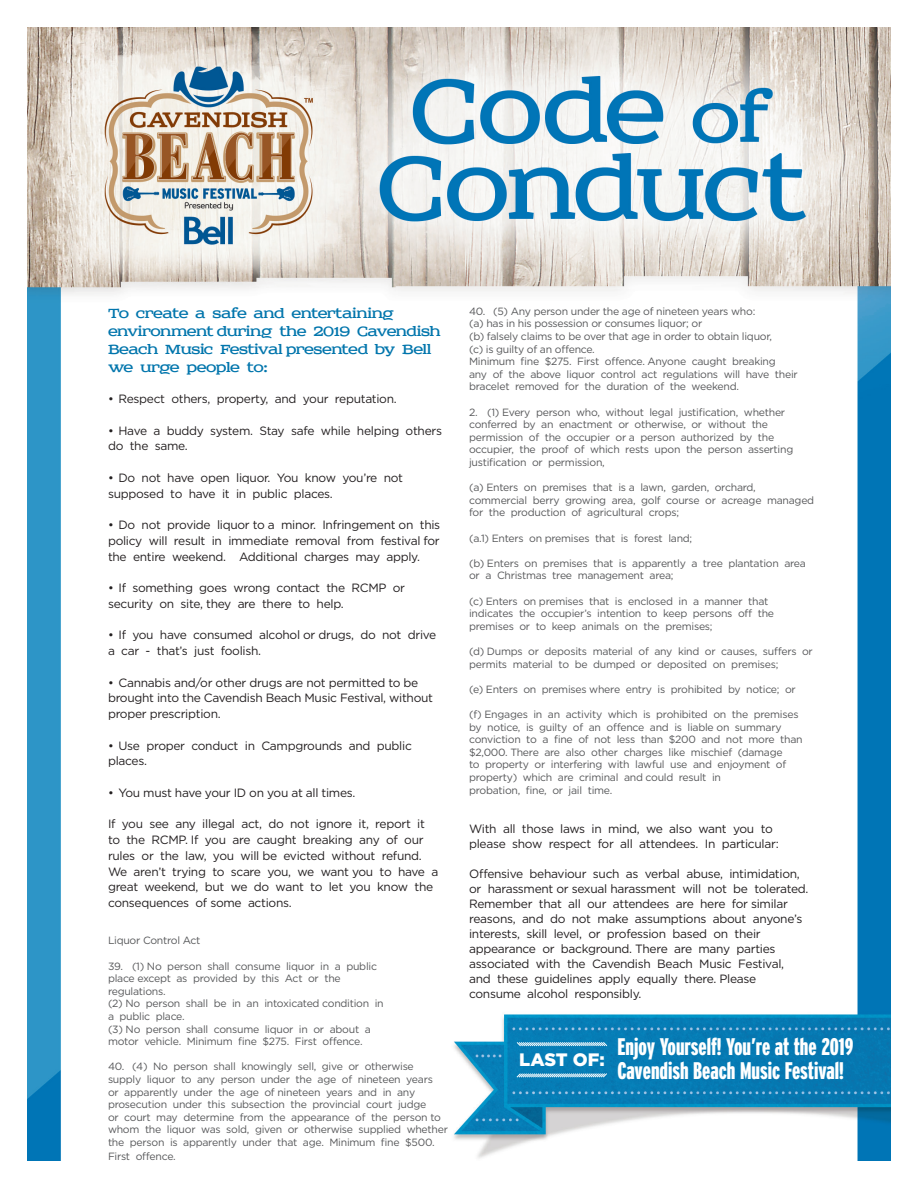
<style>
.page{position:relative;width:918px;height:1188px;background:#fff}
.page>*{position:absolute;margin:0;border:0;box-sizing:border-box;transform-origin:0 0}
.t1{font:24px/24px "Interstate Black Comp";color:#fff}
.t2{font:900 18px "Gotham";letter-spacing:-.005em;color:#fff}
.t3{font:15px/18px "Sreda";letter-spacing:-.035em;color:#0075ac}
.t4{font:12px/15.8px "Gotham";letter-spacing:-.025em;color:#231f20}
.t5{font:10.5px/12.6px "Gotham";letter-spacing:-.025em;color:#57585a}
</style>
<div class="page">
<img style="left:27px;top:27px;width:864px;height:1134px">
<svg style="left:516px;top:1041px;width:92px;height:6px"></svg>
<svg style="left:516px;top:1073px;width:92px;height:5px"></svg>
<p class="t3" style="left:108px;top:304px;width:334px">To create a safe and entertaining environment during the 2019 Cavendish<br>Beach Music Festival presented by Bell we urge people to:</p>
<p class="t4" style="left:108px;top:391px;width:290px">• Respect others, property, and your reputation.</p>
<p class="t4" style="left:108px;top:422px;width:336px">• Have a buddy system. Stay safe while helping others do the same.</p>
<p class="t4" style="left:108px;top:469px;width:297px">• Do not have open liquor. You know you’re not supposed to have it in public places.</p>
<p class="t4" style="left:108px;top:517px;width:334px;text-align:justify">• Do not provide liquor to a minor. Infringement on this policy will result in immediate removal from festival for the entire weekend. Additional charges may apply.</p>
<p class="t4" style="left:108px;top:580px;width:299px">• If something goes wrong contact the RCMP or security on site, they are there to help.</p>
<p class="t4" style="left:108px;top:627px;width:330px">• If you have consumed alcohol or drugs, do not drive a car - that’s just foolish.</p>
<p class="t4" style="left:108px;top:674px;width:327px">• Cannabis and/or other drugs are not permitted to be brought into the Cavendish Beach Music Festival, without proper prescription.</p>
<p class="t4" style="left:108px;top:737px;width:305px">• Use proper conduct in Campgrounds and public places.</p>
<p class="t4" style="left:108px;top:784px;width:249px">• You must have your ID on you at all times.</p>
<p class="t4" style="left:108px;top:816px;width:332px">If you see any illegal act, do not ignore it, report it to the RCMP. If you are caught breaking any of our rules or the law, you will be evicted without refund.<br>We aren’t trying to scare you, we want you to have a great weekend, but we do want to let you know the consequences of some actions.</p>
<p class="t5" style="left:108px;top:934px;width:94px">Liquor Control Act</p>
<p class="t5" style="left:108px;top:959px;width:270px">39. (1) No person shall consume liquor in a public place except as provided by this Act or the regulations.</p>
<p class="t5" style="left:108px;top:997px;width:277px">(2) No person shall be in an intoxicated condition in a public place.</p>
<p class="t5" style="left:108px;top:1022px;width:264px">(3) No person shall consume liquor in or about a motor vehicle. Minimum fine $275. First offence.</p>
<p class="t5" style="left:108px;top:1060px;width:342px">40. (4) No person shall knowingly sell, give or otherwise supply liquor to any person under the age of nineteen years<br>or apparently under the age of nineteen years and in any prosecution under this subsection the provincial court judge<br>or court may determine from the appearance of the person to whom the liquor was sold, given or otherwise supplied whether the person is apparently under that age. Minimum fine $500.</p>
<p class="t5" style="left:108px;top:1150px;width:69px">First offence.</p>
<p class="t5" style="left:469px;top:305px;width:288px">40. (5) Any person under the age of nineteen years who:</p>
<p class="t5" style="left:469px;top:317px;width:235px">(a) has in his possession or consumes liquor; or</p>
<p class="t5" style="left:469px;top:330px;width:304px">(b) falsely claims to be over that age in order to obtain liquor,</p>
<p class="t5" style="left:469px;top:342px;width:127px">(c) is guilty of an offence.</p>
<p class="t5" style="left:469px;top:355px;width:330px">Minimum fine $275. First offence. Anyone caught breaking<br>any of the above liquor control act regulations will have their bracelet removed for the duration of the weekend.</p>
<p class="t5" style="left:469px;top:405px;width:326px">2. (1) Every person who, without legal justification, whether conferred by an enactment or otherwise, or without the permission of the occupier or a person authorized by the occupier, the proof of which rests upon the person asserting justification or permission,</p>
<p class="t5" style="left:469px;top:481px;width:347px">(a) Enters on premises that is a lawn, garden, orchard, commercial berry growing area, golf course or acreage managed for the production of agricultural crops;</p>
<p class="t5" style="left:469px;top:531px;width:225px">(a.1) Enters on premises that is forest land;</p>
<p class="t5" style="left:469px;top:557px;width:338px">(b) Enters on premises that is apparently a tree plantation area or a Christmas tree management area;</p>
<p class="t5" style="left:469px;top:594px;width:307px">(c) Enters on premises that is enclosed in a manner that indicates the occupier’s intention to keep persons off the premises or to keep animals on the premises;</p>
<p class="t5" style="left:469px;top:645px;width:345px">(d) Dumps or deposits material of any kind or causes, suffers or permits material to be dumped or deposited on premises;</p>
<p class="t5" style="left:469px;top:683px;width:328px">(e) Enters on premises where entry is prohibited by notice; or</p>
<p class="t5" style="left:469px;top:708px;width:335px">(f) Engages in an activity which is prohibited on the premises by notice, is guilty of an offence and is liable on summary conviction to a fine of not less than $200 and not more than $2,000. There are also other charges like mischief (damage<br>to property or interfering with lawful use and enjoyment of property) which are criminal and could result in</p>
<p class="t5" style="left:469px;top:783px;width:145px">probation, fine, or jail time.</p>
<p class="t4" style="left:469px;top:821px;width:311px;line-height:15px">With all those laws in mind, we also want you to please show respect for all attendees. In particular:</p>
<p class="t4" style="left:469px;top:866px;width:341px;line-height:15px">Offensive behaviour such as verbal abuse, intimidation, or harassment or sexual harassment will not be tolerated.<br>Remember that all our attendees are here for similar reasons, and do not make assumptions about anyone’s interests, skill level, or profession based on their appearance or background. There are many parties associated with the Cavendish Beach Music Festival, and these guidelines apply equally there. Please consume alcohol responsibly.</p>
<p class="t2" style="left:519px;top:1047px;width:87px">LAST OF:</p>
<p class="t1" style="left:617px;top:1035px;width:238px">Enjoy Yourself! You’re at the 2019<br>Cavendish Beach Music Festival!</p>
</div>
